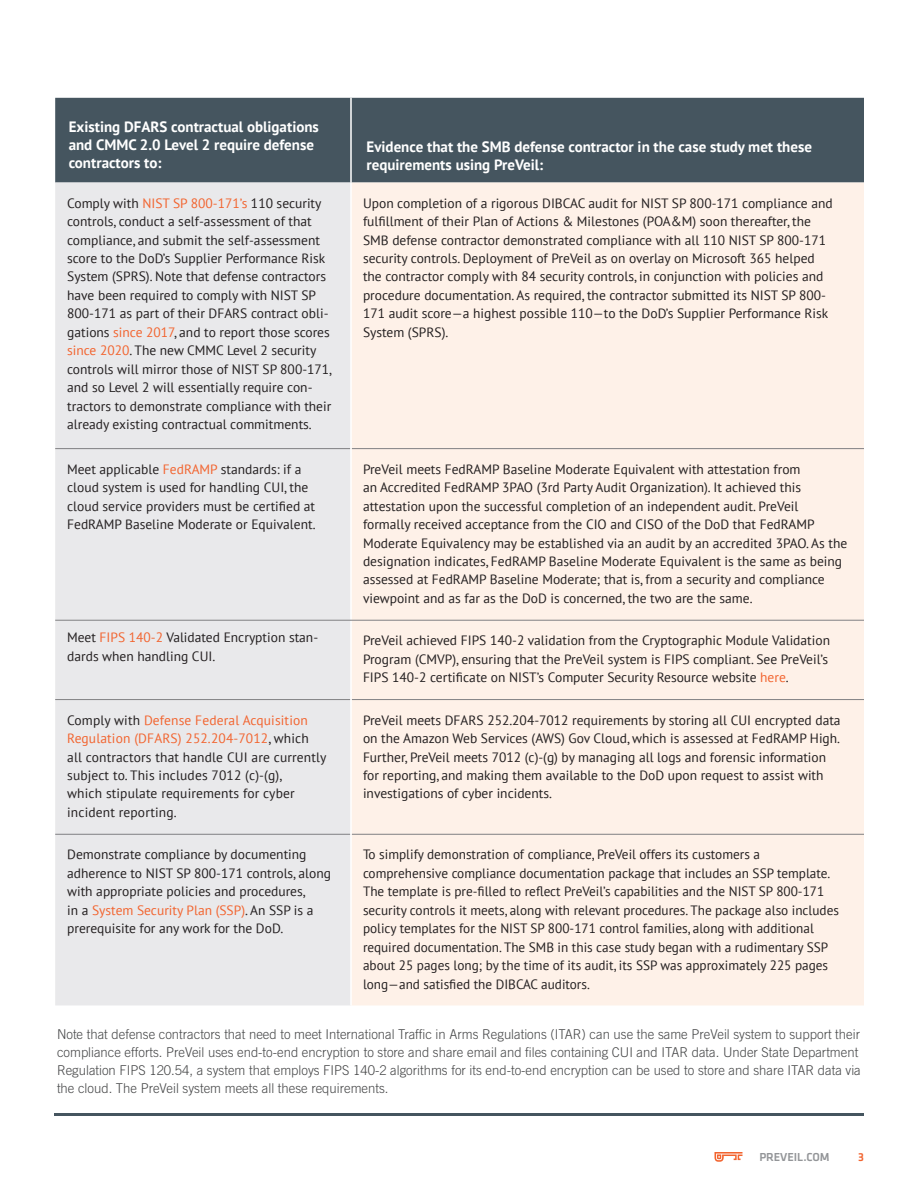
<style>
.page{position:relative;width:918px;height:1188px;background:#fff}
.page>*{position:absolute;margin:0;border:0;box-sizing:border-box;transform-origin:0 0}
.Chart{font:700 15px/18px "PT Sans";color:#fff}
.Chart-2{font:13.5px/18.5px "PT Sans";color:#231f20}
.Chart-3{font:300 13.5px/18px "Trade Gothic LT Std";color:#454647}
.t1{font:500 12px "Klavika";letter-spacing:-.01em;color:#939598}
.t2{font:500 12px "Klavika";color:#f2642f}
.s1{color:#f2642f}
</style>
<div class="page">
<svg style="left:714px;top:1152px;width:29px;height:10px"></svg>
<div style="left:55px;top:98px;width:809px;height:85px;background:#45555f"></div>
<div style="left:55px;top:183px;width:295px;height:822px;background:#e9e9eb"></div>
<div style="left:352px;top:183px;width:512px;height:822px;background:#fef1e8"></div>
<hr style="left:55px;top:834px;width:295px;height:1px;background:#808083">
<hr style="left:352px;top:834px;width:512px;height:1px;background:#808083">
<hr style="left:55px;top:448px;width:295px;height:1px;background:#808083">
<hr style="left:352px;top:448px;width:512px;height:1px;background:#808083">
<hr style="left:55px;top:699px;width:295px;height:1px;background:#808083">
<hr style="left:352px;top:699px;width:512px;height:1px;background:#808083">
<hr style="left:350px;top:98px;width:2px;height:85px;background:#fff">
<hr style="left:55px;top:620px;width:296px;height:1px;background:#808083">
<hr style="left:351px;top:620px;width:513px;height:1px;background:#808083">
<hr style="left:54px;top:1113px;width:810px;height:3px;background:#45555f">
<p class="Chart" style="left:69px;top:117px;width:252px">Existing DFARS contractual obligations and CMMC 2.0 Level 2 require defense contractors to:</p>
<p class="Chart" style="left:367px;top:137px;width:447px">Evidence that the SMB defense contractor in the case study met these requirements using PreVeil:</p>
<p class="Chart-2" style="left:67px;top:193px;width:266px">Comply with <span class="s1">NIST SP 800-171’s</span> 110 security controls, conduct a self-assessment of that compliance, and submit the self-assessment score to the DoD’s Supplier Performance Risk System (SPRS). Note that defense contractors have been required to comply with NIST SP 800-171 as part of their DFARS contract obli&shy;gations <span class="s1">since 2017</span>, and to report those scores <span class="s1">since 2020</span>. The new CMMC Level 2 security controls will mirror those of NIST SP 800-171, and so Level 2 will essentially require con&shy;tractors to demonstrate compliance with their already existing contractual commitments.</p>
<p class="Chart-2" style="left:363px;top:193px;width:471px">Upon completion of a rigorous DIBCAC audit for NIST SP 800-171 compliance and fulfillment of their Plan of Actions &amp; Milestones (POA&amp;M) soon thereafter, the SMB defense contractor demonstrated compliance with all 110 NIST SP 800-171 security controls. Deployment of PreVeil as on overlay on Microsoft 365 helped the contractor comply with 84 security controls, in conjunction with policies and procedure documentation. As required, the contractor submitted its NIST SP 800- 171 audit score—a highest possible 110—to the DoD’s Supplier Performance Risk System (SPRS).</p>
<p class="Chart-2" style="left:67px;top:459px;width:250px">Meet applicable <span class="s1">FedRAMP</span> standards: if a cloud system is used for handling CUI, the cloud service providers must be certified at FedRAMP Baseline Moderate or Equivalent.</p>
<p class="Chart-2" style="left:363px;top:459px;width:486px">PreVeil meets FedRAMP Baseline Moderate Equivalent with attestation from<br>an Accredited FedRAMP 3PAO (3rd Party Audit Organization). It achieved this attestation upon the successful completion of an independent audit. PreVeil formally received acceptance from the CIO and CISO of the DoD that FedRAMP Moderate Equivalency may be established via an audit by an accredited 3PAO. As the designation indicates, FedRAMP Baseline Moderate Equivalent is the same as being assessed at FedRAMP Baseline Moderate; that is, from a security and compliance viewpoint and as far as the DoD is concerned, the two are the same.</p>
<p class="Chart-2" style="left:67px;top:628px;width:253px">Meet <span class="s1">FIPS 140-2</span> Validated Encryption stan&shy;dards when handling CUI.</p>
<p class="Chart-2" style="left:363px;top:631px;width:469px">PreVeil achieved FIPS 140-2 validation from the Cryptographic Module Validation<br>Program (CMVP), ensuring that the PreVeil system is FIPS compliant. See PreVeil’s<br>FIPS 140-2 certificate on NIST’s Computer Security Resource website <span class="s1">here</span>.</p>
<p class="Chart-2" style="left:67px;top:710px;width:261px">Comply with <span class="s1">Defense Federal Acquisition Regulation (DFARS) 252.204-7012</span>, which all contractors that handle CUI are currently subject to. This includes 7012 (c)-(g),<br>which stipulate requirements for cyber incident reporting.</p>
<p class="Chart-2" style="left:363px;top:710px;width:479px">PreVeil meets DFARS 252.204-7012 requirements by storing all CUI encrypted data on the Amazon Web Services (AWS) Gov Cloud, which is assessed at FedRAMP High.<br>Further, PreVeil meets 7012 (c)-(g) by managing all logs and forensic information for reporting, and making them available to the DoD upon request to assist with investigations of cyber incidents.</p>
<p class="Chart-2" style="left:67px;top:845px;width:265px">Demonstrate compliance by documenting adherence to NIST SP 800-171 controls, along with appropriate policies and procedures,<br>in a <span class="s1">System Security Plan (SSP)</span>. An SSP is a prerequisite for any work for the DoD.</p>
<p class="Chart-2" style="left:363px;top:845px;width:478px">To simplify demonstration of compliance, PreVeil offers its customers a comprehensive compliance documentation package that includes an SSP template.<br>The template is pre-filled to reflect PreVeil’s capabilities and the NIST SP 800-171 security controls it meets, along with relevant procedures. The package also includes policy templates for the NIST SP 800-171 control families, along with additional required documentation. The SMB in this case study began with a rudimentary SSP about 25 pages long; by the time of its audit, its SSP was approximately 225 pages long—and satisfied the DIBCAC auditors.</p>
<p class="Chart-3" style="left:57px;top:1025px;width:805px">Note that defense contractors that need to meet International Traffic in Arms Regulations (ITAR) can use the same PreVeil system to support their compliance efforts. PreVeil uses end-to-end encryption to store and share email and files containing CUI and ITAR data. Under State Department Regulation FIPS 120.54, a system that employs FIPS 140-2 algorithms for its end-to-end encryption can be used to store and share ITAR data via the cloud. The PreVeil system meets all these requirements.</p>
<p class="t1" style="left:759px;top:1150px;width:72px">PREVEIL.COM</p>
<p class="t2" style="left:858px;top:1150px;width:7px">3</p>
</div>
